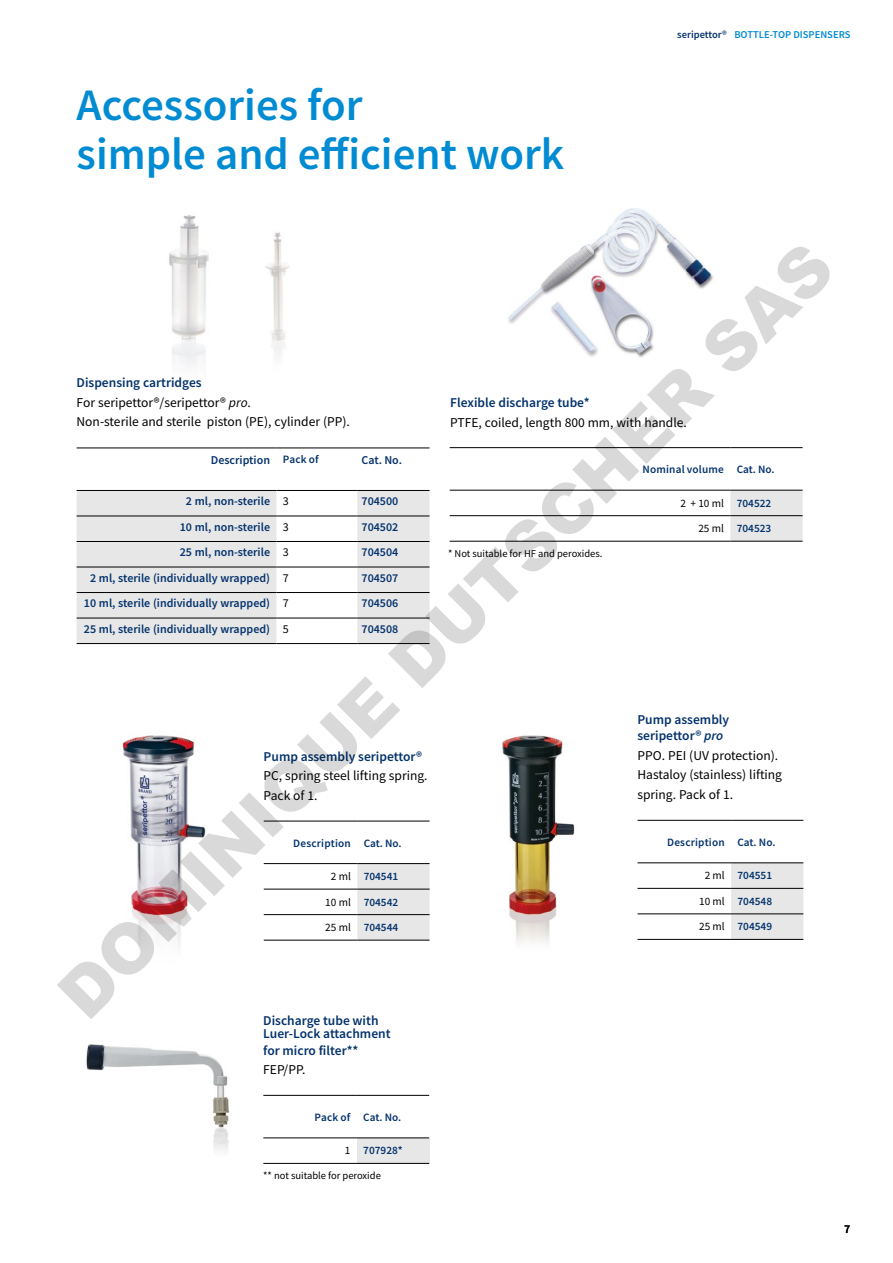
<style>
.page{position:relative;width:893px;height:1263px;background:#fff}
.page>*{position:absolute;margin:0;border:0;box-sizing:border-box;transform-origin:0 0}
.t1{font:900 67.95px "Arial";color:rgb(0 0 0/.15)}
.t2{font:600 45px/49.5px "Source Sans Pro";color:#008bd2}
.t3{font:13.5px/19.5px "Source Sans Pro";color:#000}
.t4{font:600 13.5px/13.6px "Source Sans Pro";color:#03326c}
.t5{font:600 12px "Source Sans Pro";color:#03326c}
.t6{font:600 12px "Source Sans Pro";color:#000}
.t7{font:600 11.25px "Source Sans Pro";color:#03326c}
.t8{font:11.25px "Source Sans Pro";color:#000}
.t9{font:10.5px "Source Sans Pro";color:#000}
.t10{font:600 10.5px "Source Sans Pro";color:#008bd2}
.s1{color:#03326c}
.s2{font-weight:600;color:#03326c}
.s3{font-style:italic}
.s4{font-weight:400;color:#000}
.s5{font-size:11.25px}
</style>
<div class="page">
<img style="left:508px;top:208px;width:206px;height:150px">
<img style="left:502px;top:735px;width:73px;height:208px">
<img style="left:86px;top:1044px;width:144px;height:107px">
<img style="left:122px;top:735px;width:84px;height:211px">
<img style="left:169px;top:215px;width:40px;height:151px">
<img style="left:265px;top:232px;width:25px;height:125px">
<svg style="left:77px;top:491px;width:353px;height:152px;fill:#e7e7e7"></svg>
<hr style="left:77px;top:490px;width:199px;height:1px;background:#000">
<hr style="left:276px;top:490px;width:81px;height:1px;background:#000">
<hr style="left:77px;top:448px;width:199px;height:1px;background:#000">
<hr style="left:276px;top:448px;width:81px;height:1px;background:#000">
<hr style="left:357px;top:448px;width:73px;height:1px;background:#000">
<hr style="left:357px;top:490px;width:73px;height:1px;background:#000">
<hr style="left:77px;top:516px;width:199px;height:1px;background:#000">
<hr style="left:276px;top:516px;width:81px;height:1px;background:#000">
<hr style="left:357px;top:516px;width:73px;height:1px;background:#000">
<hr style="left:77px;top:541px;width:199px;height:1px;background:#000">
<hr style="left:276px;top:541px;width:81px;height:1px;background:#000">
<hr style="left:357px;top:541px;width:73px;height:1px;background:#000">
<hr style="left:77px;top:567px;width:199px;height:1px;background:#000">
<hr style="left:276px;top:567px;width:81px;height:1px;background:#000">
<hr style="left:357px;top:567px;width:73px;height:1px;background:#000">
<hr style="left:77px;top:592px;width:199px;height:1px;background:#000">
<hr style="left:276px;top:592px;width:81px;height:1px;background:#000">
<hr style="left:357px;top:592px;width:73px;height:1px;background:#000">
<hr style="left:77px;top:618px;width:199px;height:1px;background:#000">
<hr style="left:276px;top:618px;width:81px;height:1px;background:#000">
<hr style="left:357px;top:618px;width:73px;height:1px;background:#000">
<hr style="left:77px;top:643px;width:199px;height:1px;background:#000">
<hr style="left:276px;top:643px;width:81px;height:1px;background:#000">
<hr style="left:357px;top:643px;width:73px;height:1px;background:#000">
<svg style="left:450px;top:491px;width:353px;height:50px"></svg>
<hr style="left:450px;top:515px;width:280px;height:1px;background:#000">
<hr style="left:730px;top:515px;width:73px;height:1px;background:#000">
<hr style="left:450px;top:541px;width:280px;height:1px;background:#000">
<hr style="left:730px;top:541px;width:73px;height:1px;background:#000">
<hr style="left:450px;top:447px;width:280px;height:1px;background:#000">
<hr style="left:730px;top:447px;width:73px;height:1px;background:#000">
<hr style="left:450px;top:490px;width:280px;height:1px;background:#000">
<hr style="left:730px;top:490px;width:73px;height:1px;background:#000">
<div style="left:357px;top:1138px;width:72px;height:25px;background:#e7e7e7"></div>
<hr style="left:263px;top:1163px;width:94px;height:1px;background:#000">
<hr style="left:357px;top:1163px;width:72px;height:1px;background:#000">
<hr style="left:263px;top:1095px;width:94px;height:1px;background:#000">
<hr style="left:357px;top:1095px;width:72px;height:1px;background:#000">
<hr style="left:263px;top:1137px;width:94px;height:1px;background:#000">
<hr style="left:357px;top:1137px;width:72px;height:1px;background:#000">
<svg style="left:264px;top:864px;width:166px;height:76px"></svg>
<hr style="left:264px;top:889px;width:93px;height:1px;background:#000">
<hr style="left:357px;top:889px;width:73px;height:1px;background:#000">
<hr style="left:264px;top:914px;width:93px;height:1px;background:#000">
<hr style="left:357px;top:914px;width:73px;height:1px;background:#000">
<hr style="left:264px;top:940px;width:93px;height:1px;background:#000">
<hr style="left:357px;top:940px;width:73px;height:1px;background:#000">
<hr style="left:264px;top:821px;width:93px;height:1px;background:#000">
<hr style="left:357px;top:821px;width:73px;height:1px;background:#000">
<hr style="left:264px;top:863px;width:93px;height:1px;background:#000">
<hr style="left:357px;top:863px;width:73px;height:1px;background:#000">
<svg style="left:637px;top:863px;width:166px;height:76px"></svg>
<hr style="left:637px;top:888px;width:94px;height:1px;background:#000">
<hr style="left:731px;top:888px;width:72px;height:1px;background:#000">
<hr style="left:637px;top:914px;width:94px;height:1px;background:#000">
<hr style="left:731px;top:914px;width:72px;height:1px;background:#000">
<hr style="left:637px;top:939px;width:94px;height:1px;background:#000">
<hr style="left:731px;top:939px;width:72px;height:1px;background:#000">
<hr style="left:637px;top:820px;width:94px;height:1px;background:#000">
<hr style="left:731px;top:820px;width:72px;height:1px;background:#000">
<hr style="left:637px;top:862px;width:94px;height:1px;background:#000">
<hr style="left:731px;top:862px;width:72px;height:1px;background:#000">
<h2 class="t2" style="left:77px;top:80px;width:489px">Accessories for<br>simple and efficient work</h2>
<p class="t10" style="left:677px;top:27px;width:175px"><span class="s1">seripettor®</span> BOTTLE-TOP DISPENSERS</p>
<h1 class="t1" style="left:35px;top:971px;width:1063px;rotate:-45deg">DOMINIQUE DUTSCHER SAS</h1>
<p class="t3" style="left:77px;top:373px;width:275px"><span class="s2">Dispensing cartridges<br></span>For seripettor®/seripettor® <span class="s3">pro</span>.<br>Non-sterile and sterile piston (PE), cylinder (PP).</p>
<p class="t4" style="left:450px;top:396px;width:141px">Flexible discharge tube*</p>
<p class="t3" style="left:450px;top:412px;width:238px">PTFE, coiled, length 800 mm, with handle.</p>
<p class="t7" style="left:643px;top:462px;width:134px">Nominal volume Cat. No.</p>
<p class="t8" style="left:680px;top:496px;width:92px">2 + 10 ml <span class="s2">704522</span></p>
<p class="t7" style="left:698px;top:521px;width:75px"><span class="s4">25 ml</span> 704523</p>
<p class="t5" style="left:211px;top:452px;width:109px">Description <span class="s5">Pack of</span></p>
<p class="t5" style="left:361px;top:452px;width:42px">Cat. No.</p>
<p class="t5" style="left:186px;top:493px;width:104px">2 ml, non-sterile <span class="s4">3</span></p>
<p class="t5" style="left:361px;top:493px;width:38px">704500</p>
<p class="t5" style="left:180px;top:519px;width:110px">10 ml, non-sterile <span class="s4">3</span></p>
<p class="t5" style="left:361px;top:519px;width:38px">704502</p>
<p class="t5" style="left:180px;top:544px;width:110px">25 ml, non-sterile <span class="s4">3</span></p>
<p class="t5" style="left:361px;top:544px;width:38px">704504</p>
<p class="t5" style="left:90px;top:570px;width:200px">2 ml, sterile (individually wrapped) <span class="s4">7</span></p>
<p class="t5" style="left:361px;top:570px;width:38px">704507</p>
<p class="t5" style="left:84px;top:595px;width:206px">10 ml, sterile (individually wrapped) <span class="s4">7</span></p>
<p class="t5" style="left:361px;top:595px;width:38px">704506</p>
<p class="t5" style="left:84px;top:621px;width:206px">25 ml, sterile (individually wrapped) <span class="s4">5</span></p>
<p class="t5" style="left:361px;top:621px;width:38px">704508</p>
<p class="t9" style="left:448px;top:547px;width:156px">* Not suitable for HF and peroxides.</p>
<p class="t4" style="left:637px;top:711px;width:93px;line-height:16.2px">Pump assembly seripettor® <span class="s3">pro</span></p>
<p class="t3" style="left:637px;top:745px;width:146px">PPO. PEI (UV protection).<br>Hastaloy (stainless) lifting spring. Pack of 1.</p>
<p class="t7" style="left:667px;top:835px;width:110px">Description Cat. No.</p>
<p class="t7" style="left:705px;top:868px;width:69px"><span class="s4">2 ml</span> 704551</p>
<p class="t7" style="left:699px;top:894px;width:75px"><span class="s4">10 ml</span> 704548</p>
<p class="t7" style="left:699px;top:919px;width:75px"><span class="s4">25 ml</span> 704549</p>
<p class="t4" style="left:264px;top:749px;width:160px">Pump assembly seripettor®</p>
<p class="t3" style="left:264px;top:766px;width:166px">PC, spring steel lifting spring.<br>Pack of 1.</p>
<p class="t7" style="left:293px;top:835px;width:110px">Description Cat. No.</p>
<p class="t7" style="left:331px;top:869px;width:69px"><span class="s4">2 ml</span> 704541</p>
<p class="t7" style="left:325px;top:894px;width:75px"><span class="s4">10 ml</span> 704542</p>
<p class="t7" style="left:325px;top:920px;width:75px"><span class="s4">25 ml</span> 704544</p>
<p class="t4" style="left:263px;top:1013px;width:129px">Discharge tube with<br>Luer-Lock attachment</p>
<p class="t4" style="left:263px;top:1043px;width:97px">for micro filter**</p>
<p class="t3" style="left:263px;top:1060px;width:44px">FEP/PP.</p>
<p class="t7" style="left:314px;top:1110px;width:88px">Pack of Cat. No.</p>
<p class="t7" style="left:345px;top:1143px;width:59px"><span class="s4">1</span> 707928*</p>
<p class="t9" style="left:263px;top:1168px;width:119px">** not suitable for peroxide</p>
<p class="t6" style="left:844px;top:1221px;width:8px">7</p>
</div>
